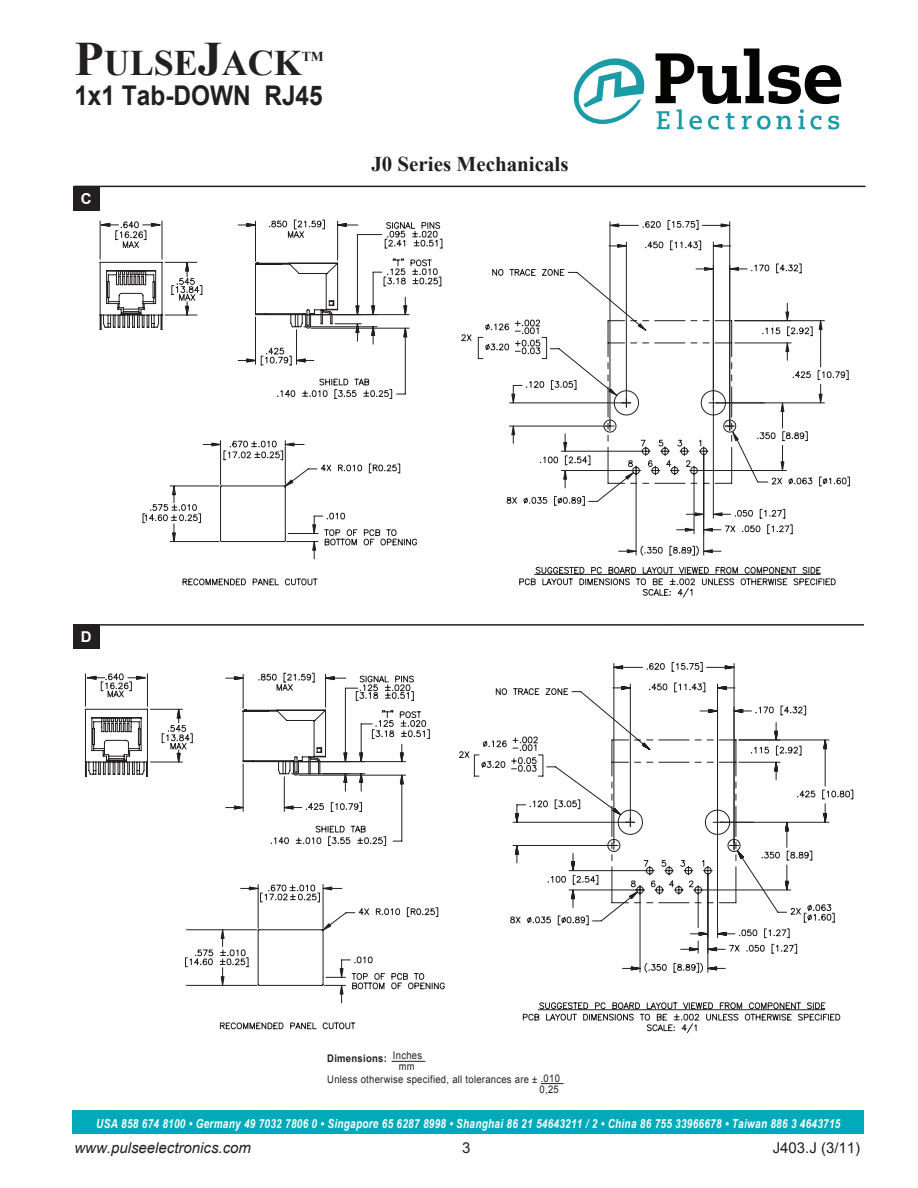
<style>
.page{position:relative;width:918px;height:1188px;background:#fff}
.page>*{position:absolute;margin:0;border:0;box-sizing:border-box;transform-origin:0 0}
.t1{font:700 36px "Times New Roman";color:#231f20}
.t2{font:700 27.15px "Arial";color:#231f20;scale:.9 1}
.t3{font:700 21px "Times New Roman";color:#231f20}
.t4{font:italic 15px "Arial";color:#231f20}
.t5{font:15px "Arial";color:#231f20}
.t6{font:700 15px "Arial";color:#fff}
.t7{font:700 13.65px "Times New Roman";color:#231f20}
.t8{font:italic 700 12.45px "Arial";letter-spacing:.03em;color:#fff;scale:.8 1}
.t9{font:10.5px "Arial";letter-spacing:.03em;color:#231f20;scale:.9 1}
.t10{font:700 10.5px "Arial";letter-spacing:.03em;color:#231f20;scale:.9 1}
.s1{font-size:48px}
</style>
<div class="page">
<svg style="left:737px;top:566px;width:99px;height:20px"></svg>
<svg style="left:701px;top:221px;width:149px;height:314px"></svg>
<svg style="left:506px;top:319px;width:231px;height:279px"></svg>
<svg style="left:170px;top:467px;width:247px;height:119px"></svg>
<svg style="left:142px;top:360px;width:203px;height:182px"></svg>
<svg style="left:99px;top:220px;width:104px;height:110px"></svg>
<svg style="left:238px;top:223px;width:17px;height:176px"></svg>
<svg style="left:255px;top:220px;width:446px;height:247px"></svg>
<hr style="left:73px;top:624px;width:791px;height:2px;background:#231f20">
<svg style="left:613px;top:662px;width:194px;height:74px"></svg>
<svg style="left:510px;top:736px;width:325px;height:297px"></svg>
<svg style="left:219px;top:907px;width:226px;height:123px"></svg>
<svg style="left:185px;top:887px;width:188px;height:99px"></svg>
<svg style="left:84px;top:673px;width:109px;height:104px"></svg>
<svg style="left:242px;top:673px;width:462px;height:214px"></svg>
<div style="left:73px;top:1110px;width:791px;height:24px;background:#00aab8"></div>
<hr style="left:392px;top:1061px;width:33px;height:1px;background:#231f20">
<svg style="left:541px;top:1083px;width:22px;height:1px"></svg>
<hr style="left:74px;top:186px;width:792px;height:1px;background:#231f20">
<div style="left:73px;top:186px;width:27px;height:24px;background:#231f20"></div>
<div style="left:73px;top:625px;width:27px;height:24px;background:#231f20"></div>
<svg style="left:656px;top:48px;width:185px;height:82px"></svg>
<svg style="left:573px;top:58px;width:72px;height:66px"></svg>
<p class="t1" style="left:74px;top:38px;width:229px"><span class="s1">P</span>ULSE<span class="s1">J</span>ACK</p>
<p class="t7" style="left:302px;top:47px;width:23px">TM</p>
<p class="t2" style="left:74px;top:78px;width:278px">1x1 Tab-DOWN RJ45</p>
<p class="t6" style="left:81px;top:189px;width:12px">C</p>
<p class="t3" style="left:371px;top:149px;width:199px">J0 Series Mechanicals</p>
<p class="t6" style="left:81px;top:627px;width:12px">D</p>
<p class="t10" style="left:327px;top:1052px;width:107px">Dimensions: <sup>Inches</sup></p>
<p class="t9" style="left:399px;top:1060px;width:19px">mm</p>
<p class="t9" style="left:327px;top:1072px;width:260px">Unless otherwise specified, all tolerances are ± .010</p>
<p class="t9" style="left:540px;top:1082px;width:23px">0,25</p>
<p class="t8" style="left:96px;top:1115px;width:932px">USA 858 674 8100 • Germany 49 7032 7806 0 • Singapore 65 6287 8998 • Shanghai 86 21 54643211 / 2 • China 86 755 33966678 • Taiwan 886 3 4643715</p>
<p class="t4" style="left:74px;top:1138px;width:178px">www.pulseelectronics.com</p>
<p class="t5" style="left:462px;top:1138px;width:10px">3</p>
<p class="t5" style="left:773px;top:1138px;width:89px">J403.J (3/11)</p>
</div>
